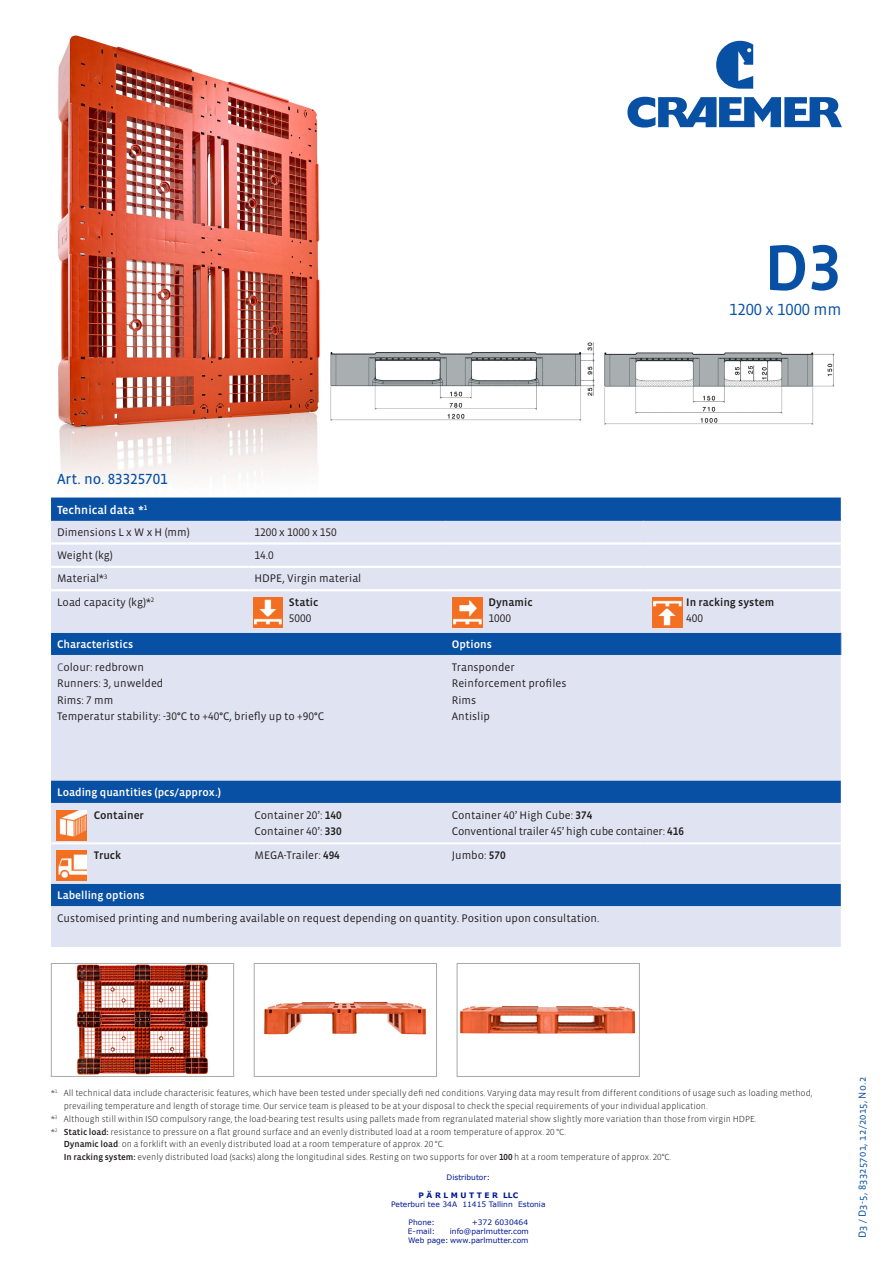
<style>
.page{position:relative;width:893px;height:1263px;background:#fff}
.page>*{position:absolute;margin:0;border:0;box-sizing:border-box;transform-origin:0 0}
.t1{font:500 66px "Vista Sans OT";color:#0850a3}
.t2{font:16.5px "Vista Sans OT";color:#0850a3}
.t3{font:15px "Vista Sans OT";color:#0850a3}
.t4{font:500 12px "Vista Sans OT";color:#fff}
.t5{font:11.25px/16.5px "Vista Sans OT";color:#231f20}
.t6{font:500 11.25px "Vista Sans OT";color:#fff}
.t7{font:500 11.25px "Vista Sans OT";color:#231f20}
.t8{font:10.5px "Vista Sans OT";letter-spacing:.03em;color:#0850a3}
.t9{font:300 9px "Vista Sans OT";letter-spacing:-.005em;color:#231f20}
.t10{font:7.5px/9px "Verdana";color:#011892;text-align:right}
.t11{font:700 7.5px "Verdana";letter-spacing:.34em;color:#011892}
.s1{color:#4c5c65}
.s2{font-weight:500}
</style>
<div class="page">
<svg style="left:627px;top:97px;width:215px;height:31px"></svg>
<svg style="left:716px;top:41px;width:37px;height:48px"></svg>
<img style="left:76px;top:965px;width:133px;height:110px">
<div style="left:51px;top:963px;width:183px;height:114px;border:1px solid #a8a9ad"></div>
<img style="left:264px;top:1001px;width:162px;height:34px">
<div style="left:254px;top:963px;width:183px;height:114px;border:1px solid #a8a9ad"></div>
<img style="left:460px;top:1006px;width:175px;height:28px">
<div style="left:457px;top:963px;width:183px;height:114px;border:1px solid #a8a9ad"></div>
<img style="left:57px;top:35px;width:263px;height:446px">
<img style="left:330px;top:342px;width:505px;height:83px">
<div style="left:51px;top:497px;width:790px;height:22px;background:#0850a3"></div>
<svg style="left:51px;top:521px;width:790px;height:426px;background:#bdcce5"></svg>
<hr style="left:51px;top:519px;width:197px;height:2px;background:#0850a3">
<hr style="left:248px;top:519px;width:198px;height:2px;background:#0850a3">
<hr style="left:446px;top:519px;width:197px;height:2px;background:#0850a3">
<hr style="left:643px;top:519px;width:198px;height:2px;background:#0850a3">
<svg style="left:840px;top:633px;width:1px;height:22px"></svg>
<hr style="left:51px;top:542px;width:197px;height:3px;background:#fff">
<hr style="left:248px;top:542px;width:198px;height:3px;background:#fff">
<hr style="left:446px;top:542px;width:197px;height:3px;background:#fff">
<hr style="left:643px;top:542px;width:198px;height:3px;background:#fff">
<hr style="left:51px;top:566px;width:197px;height:2px;background:#fff">
<hr style="left:248px;top:566px;width:198px;height:2px;background:#fff">
<hr style="left:446px;top:566px;width:197px;height:2px;background:#fff">
<hr style="left:643px;top:566px;width:198px;height:2px;background:#fff">
<hr style="left:51px;top:589px;width:197px;height:2px;background:#fff">
<hr style="left:248px;top:589px;width:198px;height:2px;background:#fff">
<hr style="left:446px;top:589px;width:197px;height:2px;background:#fff">
<hr style="left:643px;top:589px;width:198px;height:2px;background:#fff">
<hr style="left:51px;top:842px;width:197px;height:2px;background:#fff">
<hr style="left:248px;top:842px;width:198px;height:2px;background:#fff">
<hr style="left:446px;top:842px;width:197px;height:2px;background:#fff">
<hr style="left:643px;top:842px;width:198px;height:2px;background:#fff">
<img style="left:253px;top:597px;width:30px;height:30px">
<img style="left:57px;top:811px;width:30px;height:29px">
<img style="left:57px;top:850px;width:30px;height:30px">
<img style="left:453px;top:597px;width:30px;height:30px">
<img style="left:653px;top:597px;width:29px;height:30px">
<h1 class="t1" style="left:764px;top:234px;width:79px">D3</h1>
<h2 class="t2" style="left:729px;top:301px;width:114px">1200 x 1000 mm</h2>
<h3 class="t3" style="left:57px;top:471px;width:112px">Art. no. 83325701</h3>
<h3 class="t4" style="left:57px;top:503px;width:92px">Technical data *<sup>1</sup></h3>
<p class="t5" style="left:57px;top:524px;width:134px">Dimensions L x W x H (mm)</p>
<p class="t5" style="left:254px;top:524px;width:84px">1200 x 1000 x 150</p>
<p class="t5" style="left:57px;top:547px;width:57px">Weight (kg)</p>
<p class="t5" style="left:254px;top:547px;width:21px">14.0</p>
<p class="t5" style="left:57px;top:571px;width:52px">Material*<sup>3</sup></p>
<p class="t5" style="left:254px;top:571px;width:108px">HDPE, Virgin material</p>
<p class="t5" style="left:57px;top:594px;width:99px">Load capacity (kg)*<sup>2</sup></p>
<p class="t7" style="left:289px;top:596px;width:31px">Static</p>
<p class="t5" style="left:289px;top:610px;width:24px">5000</p>
<p class="t7" style="left:488px;top:596px;width:46px">Dynamic</p>
<p class="t5" style="left:488px;top:610px;width:24px">1000</p>
<p class="t6" style="left:57px;top:639px;width:78px">Characteristics</p>
<p class="t6" style="left:452px;top:639px;width:42px">Options</p>
<p class="t5" style="left:57px;top:659px;width:269px"><span class="s1">C</span>olour: redbrown<br>Runners: 3, unwelded<br>Rims: 7 mm<br>Temperatur stability: -30°C to +40°C, briefly up to +90°C</p>
<p class="t5" style="left:452px;top:659px;width:116px">Transponder<br>Reinforcement profiles<br>Rims<br>Antislip</p>
<p class="t7" style="left:686px;top:596px;width:90px">In racking system</p>
<p class="t5" style="left:686px;top:610px;width:18px">400</p>
<p class="t6" style="left:57px;top:786px;width:166px">Loading quantities (pcs/approx.)</p>
<p class="t7" style="left:94px;top:809px;width:52px">Container</p>
<p class="t5" style="left:254px;top:807px;width:89px">Container 20’: <span class="s2">140<br></span>Container 40’: <span class="s2">330</span></p>
<p class="t5" style="left:452px;top:807px;width:234px">Container 40’ High Cube: <span class="s2">374<br></span>Conventional trailer 45’ high cube container: <span class="s2">416</span></p>
<p class="t7" style="left:94px;top:849px;width:29px">Truck</p>
<p class="t5" style="left:254px;top:847px;width:87px">MEGA-Trailer: <span class="s2">494</span></p>
<p class="t5" style="left:452px;top:847px;width:55px">Jumbo: <span class="s2">570</span></p>
<p class="t6" style="left:57px;top:890px;width:89px">Labelling options</p>
<p class="t5" style="left:57px;top:910px;width:544px">Customised printing and numbering available on request depending on quantity. Position upon consultation.</p>
<p class="t9" style="left:51px;top:1089px;width:763px">*<sup>1</sup> All technical data include characterisic features, which have been tested under specially defi ned conditions. Varying data may result from different conditions of usage such as loading method,</p>
<p class="t9" style="left:64px;top:1101px;width:646px">prevailing temperature and length of storage time. Our service team is pleased to be at your disposal to check the special requirements of your individual application.</p>
<p class="t9" style="left:51px;top:1114px;width:707px">*<sup>3</sup> Although still within ISO compulsory range, the load-bearing test results using pallets made from regranulated material show slightly more variation than those from virgin HDPE.</p>
<p class="t9" style="left:51px;top:1127px;width:516px">*<sup>2</sup> <span class="s2">Static load:</span> resistance to pressure on a flat ground surface and an evenly distributed load at a room temperature of approx. 20 °C.</p>
<p class="t9" style="left:64px;top:1140px;width:382px"><span class="s2">Dynamic load</span>: on a forklift with an evenly distributed load at a room temperature of approx. 20 °C.</p>
<p class="t9" style="left:64px;top:1152px;width:609px"><span class="s2">In racking system:</span> evenly distributed load (sacks) along the longitudinal sides. Resting on two supports for over <span class="s2">100</span> h at a room temperature of approx. 20°C.</p>
<p class="t10" style="left:447px;top:1173px;width:45px">Distributor:</p>
<p class="t11" style="left:419px;top:1191px;width:101px">PÄRLMUTTER LLC</p>
<p class="t10" style="left:391px;top:1200px;width:156px">Peterburi tee 34A 11415 Tallinn Estonia</p>
<p class="t10" style="left:409px;top:1218px;width:28px">Phone:</p>
<p class="t10" style="left:472px;top:1218px;width:58px">+372 6030464</p>
<p class="t10" style="left:408px;top:1227px;width:29px">E-mail:</p>
<p class="t10" style="left:408px;top:1227px;width:122px">info@parlmutter.com<br>Web page: www.parlmutter.com</p>
<p class="t8" style="left:857px;top:1238px;width:163px;rotate:-90deg">D3 / D3-5, 83325701, 12/2015, No.2</p>
</div>
